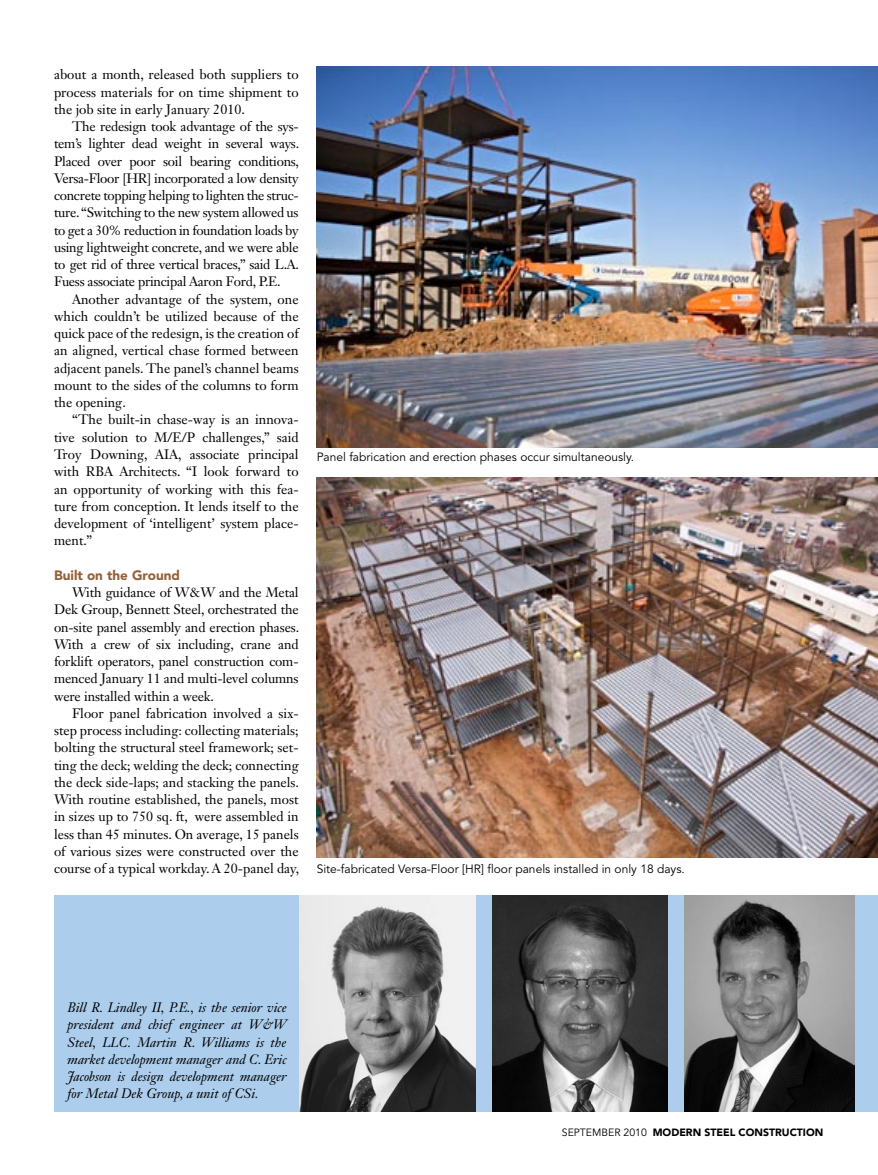
<style>
.page{position:relative;width:878px;height:1175px;background:#fff}
.page>*{position:absolute;margin:0;border:0;box-sizing:border-box;transform-origin:0 0}
.t1{font:13.5px/17.2px "Janson Text LT Std";color:#000;text-align:justify}
.t2{font:italic 13.5px/17.2px "Janson Text LT Std";color:#000;text-align:justify}
.t3{font:900 13.5px "Avenir LT Std";color:#956238}
.t4{font:12px "Avenir LT Std";color:#000}
.t5{font:10.5px "Avenir LT Std";color:#000}
.t6{font:900 10.5px "Avenir LT Std";color:#000}
.s1{font-weight:900}
</style>
<div class="page">
<div style="left:54px;top:896px;width:824px;height:216px;background:#accdec"></div>
<img style="left:316px;top:66px;width:562px;height:381px">
<img style="left:316px;top:477px;width:562px;height:380px">
<img style="left:492px;top:896px;width:175px;height:216px">
<img style="left:684px;top:896px;width:170px;height:216px">
<img style="left:300px;top:896px;width:175px;height:216px">
<p class="t1" style="left:54px;top:66px;width:246px">about a month, released both suppliers to process materials for on time shipment to the job site in early January 2010.</p>
<p class="t1" style="left:54px;top:118px;width:247px;text-indent:18px">The redesign took advantage of the sys&shy;tem’s lighter dead weight in several ways.<br>Placed over poor soil bearing conditions, Versa-Floor [HR] incorporated a low density concrete topping helping to lighten the struc&shy;ture. “Switching to the new system allowed us to get a 30% reduction in foundation loads by using lightweight concrete, and we were able to get rid of three vertical braces,” said L.A.<br>Fuess associate principal Aaron Ford, P.E.</p>
<p class="t1" style="left:54px;top:290px;width:246px;text-indent:18px">Another advantage of the system, one which couldn’t be utilized because of the quick pace of the redesign, is the creation of an aligned, vertical chase formed between adjacent panels. The panel’s channel beams mount to the sides of the columns to form the opening.</p>
<p class="t1" style="left:54px;top:411px;width:246px;text-indent:18px">“The built-in chase-way is an innova&shy;tive solution to M/E/P challenges,” said Troy Downing, AIA, associate principal with RBA Architects. “I look forward to an opportunity of working with this fea&shy;ture from conception. It lends itself to the development of ‘intelligent’ system place&shy;ment.”</p>
<p class="t3" style="left:54px;top:567px;width:127px">Built on the Ground</p>
<p class="t1" style="left:54px;top:583px;width:247px;text-indent:18px">With guidance of W&amp;W and the Metal Dek Group, Bennett Steel, orchestrated the on-site panel assembly and erection phases.<br>With a crew of six including, crane and forklift operators, panel construction com&shy;menced January 11 and multi-level columns were installed within a week.</p>
<p class="t1" style="left:54px;top:704px;width:247px;text-indent:18px">Floor panel fabrication involved a six&shy;step process including: collecting materials; bolting the structural steel framework; set&shy;ting the deck; welding the deck; connecting the deck side-laps; and stacking the panels.<br>With routine established, the panels, most in sizes up to 750 sq. ft, were assembled in less than 45 minutes. On average, 15 panels of various sizes were constructed over the course of a typical workday. A 20-panel day,</p>
<p class="t4" style="left:316px;top:450px;width:319px">Panel fabrication and erection phases occur simultaneously.</p>
<p class="t4" style="left:316px;top:862px;width:369px">Site-fabricated Versa-Floor [HR] floor panels installed in only 18 days.</p>
<p class="t2" style="left:68px;top:998px;width:221px">Bill R. Lindley II, P.E., is the senior vice president and chief engineer at W&amp;W Steel, LLC. Martin R. Williams is the market development manager and C. Eric Jacobson is design development manager for Metal Dek Group, a unit of CSi.</p>
<p class="t5" style="left:562px;top:1126px;width:110px">september 2010 <span class="s1">MODERN</span></p>
<p class="t6" style="left:704px;top:1125px;width:14px">STEEL</p>
<p class="t6" style="left:738px;top:1125px;width:9px">CON</p>
<p class="t6" style="left:763px;top:1125px;width:14px">STRUCTION</p>
</div>
